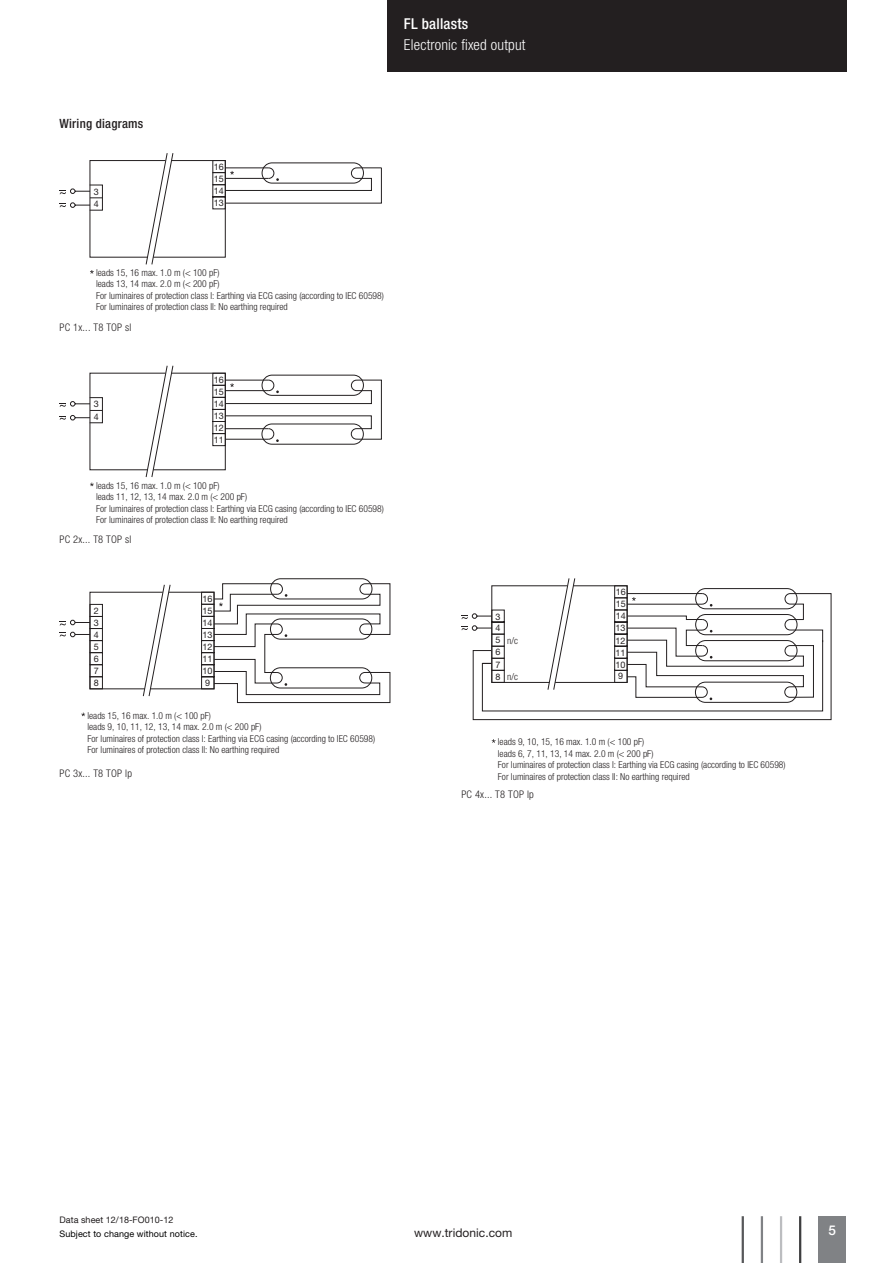
<style>
.page{position:relative;width:893px;height:1263px;background:#fff}
.page>*{position:absolute;margin:0;border:0;box-sizing:border-box;transform-origin:0 0}
.t1{font:300 condensed 15px "Helvetica Neue LTW1 G";letter-spacing:.015em;color:#fff}
.t2{font:500 condensed 15px "Helvetica Neue LTW1 G";letter-spacing:.015em;color:#fff}
.t3{font:500 13.5px "Helvetica Neue LTW1 G";color:#fff}
.t4{font:500 condensed 12.75px "Helvetica Neue LTW1 G";letter-spacing:.02em;color:#231f20}
.t5{font:12px "Helvetica Neue LTW1 G";letter-spacing:.005em;color:#231f20}
.t6{font:300 condensed 10.5px "Helvetica Neue LTW1 G";letter-spacing:.02em;color:#231f20}
.t7{font:300 condensed 9.6px/11.4px "Helvetica Neue LTW1 G";color:#231f20}
.t8{font:9px/12px "Helvetica Neue LTW1 G";color:#231f20;text-align:justify}
.t9{font:9px "Helvetica Neue LTW1 G";letter-spacing:.01em;color:#000}
.s1{font-weight:400;font-stretch:normal;font-size:9px}
.s2{font-family:"Helvetica Neue LT Com"}
</style>
<div class="page">
<div style="left:387px;top:0;width:459px;height:72px;background:#231f20"></div>
<div style="left:819px;top:1216px;width:27px;height:47px;background:#808285"></div>
<hr style="left:799px;top:1216px;width:2px;height:47px;background:#3e3e3f">
<hr style="left:780px;top:1216px;width:2px;height:47px;background:#bcbdc0">
<hr style="left:761px;top:1216px;width:2px;height:47px;background:#808285">
<hr style="left:742px;top:1216px;width:2px;height:47px;background:#57585a">
<svg style="left:60px;top:153px;width:322px;height:121px"></svg>
<div style="left:212px;top:172px;width:14px;height:13px;border:1px solid #231f20"></div>
<div style="left:212px;top:160px;width:14px;height:13px;border:1px solid #231f20"></div>
<svg style="left:60px;top:366px;width:322px;height:120px"></svg>
<div style="left:270px;top:578px;width:102px;height:21px;border:1px solid #231f20;border-radius:10px"></div>
<svg style="left:60px;top:583px;width:330px;height:120px"></svg>
<svg style="left:473px;top:593px;width:358px;height:127px"></svg>
<svg style="left:461px;top:578px;width:362px;height:133px"></svg>
<h1 class="t2" style="left:404px;top:14px;width:66px">FL ballasts</h1>
<h1 class="t1" style="left:404px;top:36px;width:123px">Electronic fixed output</h1>
<h3 class="t4" style="left:60px;top:116px;width:85px">Wiring diagrams</h3>
<p class="t8" style="left:214px;top:161px;width:12px">16</p>
<p class="t8" style="left:214px;top:197px;width:12px">13</p>
<p class="t8" style="left:214px;top:173px;width:12px">15</p>
<p class="t8" style="left:94px;top:185px;width:7px;line-height:12.6px">3<br>4</p>
<p class="t8" style="left:214px;top:185px;width:12px">14</p>
<p class="t7" style="left:96px;top:267px;width:289px">leads 15, 16 max. 1.0 m (&lt; 100 pF)<br>leads 13, 14 max. 2.0 m (&lt; 200 pF)<br>For luminaires of protection class I: Earthing via ECG casing (according to IEC 60598)<br>For luminaires of protection class II: No earthing required</p>
<p class="t6" style="left:60px;top:321px;width:73px">PC 1x... T8 TOP sl</p>
<p class="t8" style="left:214px;top:373px;width:12px">16</p>
<p class="t8" style="left:214px;top:409px;width:12px">13<br>12<br>11</p>
<p class="t8" style="left:214px;top:385px;width:12px">15</p>
<p class="t8" style="left:94px;top:398px;width:7px;line-height:12.6px">3<br>4</p>
<p class="t8" style="left:214px;top:397px;width:12px">14</p>
<p class="t7" style="left:96px;top:480px;width:289px">leads 15, 16 max. 1.0 m (&lt; 100 pF)<br>leads 11, 12, 13, 14 max. 2.0 m (&lt; 200 pF)<br>For luminaires of protection class I: Earthing via ECG casing (according to IEC 60598)<br>For luminaires of protection class II: No earthing required</p>
<p class="t6" style="left:60px;top:533px;width:73px">PC 2x... T8 TOP sl</p>
<p class="t8" style="left:203px;top:592px;width:12px">16</p>
<p class="t8" style="left:203px;top:629px;width:12px">13<br>12<br>11<br>10<br>9</p>
<p class="t8" style="left:203px;top:604px;width:12px">15</p>
<p class="t8" style="left:94px;top:605px;width:7px">2</p>
<p class="t8" style="left:94px;top:641px;width:7px">5<br>6<br>7<br>8</p>
<p class="t8" style="left:94px;top:617px;width:7px">3<br>4</p>
<p class="t8" style="left:203px;top:616px;width:12px">14</p>
<p class="t7" style="left:87px;top:709px;width:289px">leads 15, 16 max. 1.0 m (&lt; 100 pF)<br>leads 9, 10, 11, 12, 13, 14 max. 2.0 m (&lt; 200 pF)<br>For luminaires of protection class I: Earthing via ECG casing (according to IEC 60598)<br>For luminaires of protection class II: No earthing required</p>
<p class="t6" style="left:60px;top:767px;width:74px">PC 3x... T8 TOP lp</p>
<p class="t8" style="left:616px;top:586px;width:12px">16</p>
<p class="t8" style="left:616px;top:622px;width:12px">13<br>12<br>11<br>10<br>9</p>
<p class="t8" style="left:616px;top:598px;width:12px">15</p>
<p class="t8" style="left:496px;top:610px;width:7px">3<br>4</p>
<p class="t8" style="left:616px;top:610px;width:12px">14</p>
<p class="t7" style="left:507px;top:635px;width:12px">n/c</p>
<p class="t8" style="left:496px;top:634px;width:7px">5<br>6<br>7</p>
<p class="t7" style="left:496px;top:670px;width:24px"><span class="s1">8</span> n/c</p>
<p class="t7" style="left:498px;top:736px;width:289px">leads 9, 10, 15, 16 max. 1.0 m (&lt; 100 pF)<br>leads 6, 7, 11, 13, 14 max. 2.0 m (&lt; 200 pF)<br>For luminaires of protection class I: Earthing via ECG casing (according to IEC 60598)<br>For luminaires of protection class II: No earthing required</p>
<p class="t6" style="left:461px;top:789px;width:74px">PC 4x... T8 TOP lp</p>
<p class="t8" style="left:60px;top:1213px;width:115px"><span class="s2">Data sheet</span> 12/18-FO010-12</p>
<p class="t9" style="left:60px;top:1229px;width:139px">Subject to change without notice.</p>
<p class="t5" style="left:414px;top:1226px;width:100px">www.tridonic.com</p>
<h2 class="t3" style="left:829px;top:1222px;width:9px">5</h2>
</div>
